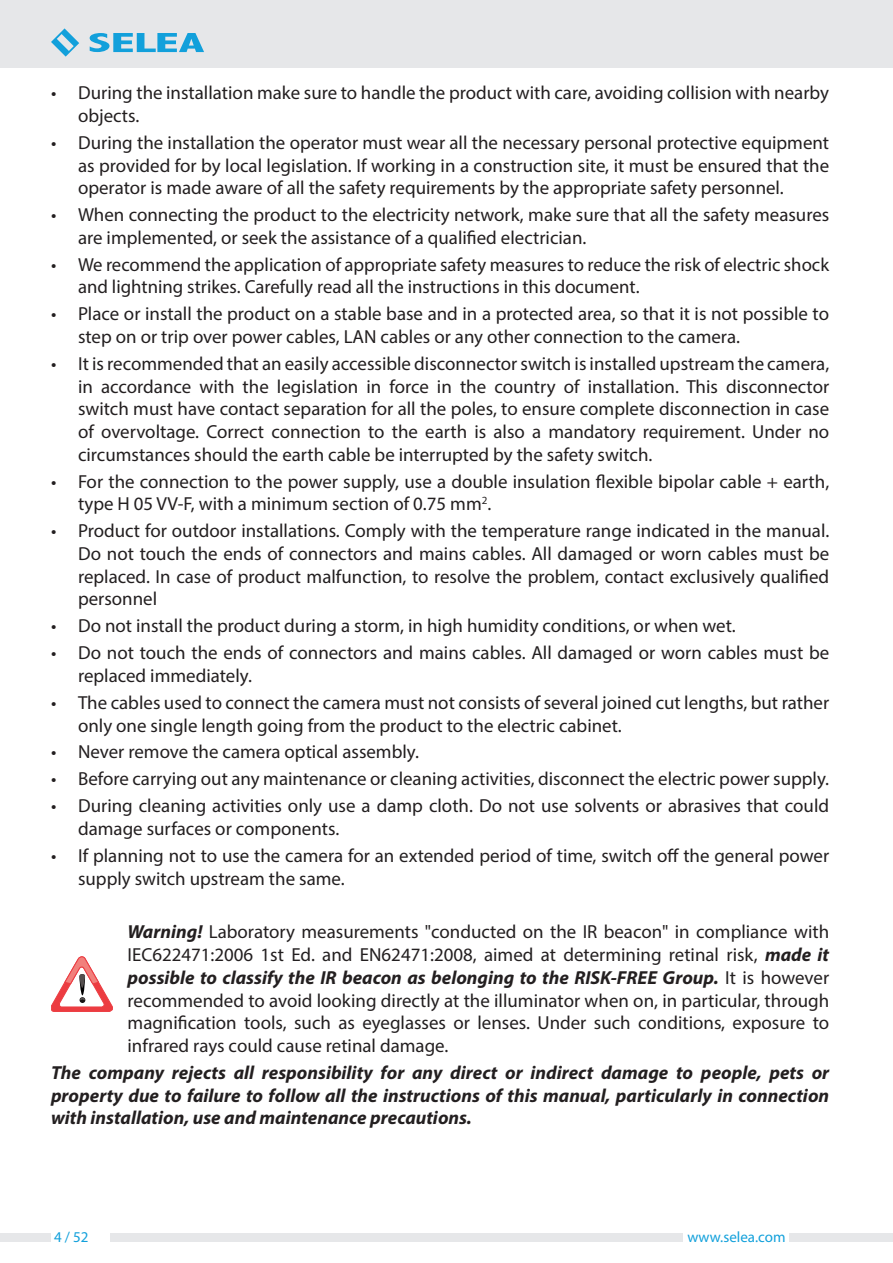
<style>
.page{position:relative;width:893px;height:1263px;background:#fff}
.page>*{position:absolute;margin:0;border:0;box-sizing:border-box;transform-origin:0 0}
.Avvertenze_di_sicurezza{font:18.9px/22.6px "Myriad Pro";color:#231f20}
.Avvertenze_di_sicurezza-2{font:italic 700 18.9px/22.6px "Myriad Pro";color:#231f20;text-align:justify}
.t1{font:15px "Myriad Pro";color:#12a0db}
.s1{font-weight:700;font-style:italic}
</style>
<div class="page">
<div style="left:0;top:0;width:893px;height:68px;background:#e6e7e9"></div>
<div style="left:0;top:1233px;width:51px;height:9px;background:#e6e7e9"></div>
<div style="left:789px;top:1233px;width:104px;height:9px;background:#e6e7e9"></div>
<div style="left:110px;top:1233px;width:573px;height:9px;background:#e6e7e9"></div>
<svg style="left:51px;top:28px;width:28px;height:29px"></svg>
<svg style="left:90px;top:33px;width:114px;height:19px"></svg>
<svg style="left:51px;top:957px;width:62px;height:54px"></svg>
<p class="Avvertenze_di_sicurezza" style="left:78px;top:81px;width:753px;text-indent:-27px">• During the installation make sure to handle the product with care, avoiding collision with nearby objects.</p>
<p class="Avvertenze_di_sicurezza" style="left:78px;top:131px;width:753px;text-align:justify;text-indent:-27px">• During the installation the operator must wear all the necessary personal protective equipment as provided for by local legislation. If working in a construction site, it must be ensured that the operator is made aware of all the safety requirements by the appropriate safety personnel.</p>
<p class="Avvertenze_di_sicurezza" style="left:78px;top:203px;width:753px;text-indent:-27px">• When connecting the product to the electricity network, make sure that all the safety measures are implemented, or seek the assistance of a qualified electrician.</p>
<p class="Avvertenze_di_sicurezza" style="left:78px;top:253px;width:753px;text-indent:-27px">• We recommend the application of appropriate safety measures to reduce the risk of electric shock and lightning strikes. Carefully read all the instructions in this document.</p>
<p class="Avvertenze_di_sicurezza" style="left:78px;top:302px;width:753px;text-indent:-27px">• Place or install the product on a stable base and in a protected area, so that it is not possible to step on or trip over power cables, LAN cables or any other connection to the camera.</p>
<p class="Avvertenze_di_sicurezza" style="left:78px;top:352px;width:753px;text-align:justify;text-indent:-27px">• It is recommended that an easily accessible disconnector switch is installed upstream the camera, in accordance with the legislation in force in the country of installation. This disconnector switch must have contact separation for all the poles, to ensure complete disconnection in case of overvoltage. Correct connection to the earth is also a mandatory requirement. Under no circumstances should the earth cable be interrupted by the safety switch.</p>
<p class="Avvertenze_di_sicurezza" style="left:78px;top:470px;width:753px;text-indent:-27px">• For the connection to the power supply, use a double insulation flexible bipolar cable + earth, type H 05 VV-F, with a minimum section of 0.75 mm<sup>2</sup>.</p>
<p class="Avvertenze_di_sicurezza" style="left:78px;top:519px;width:753px;text-align:justify;text-indent:-27px">• Product for outdoor installations. Comply with the temperature range indicated in the manual.<br>Do not touch the ends of connectors and mains cables. All damaged or worn cables must be replaced. In case of product malfunction, to resolve the problem, contact exclusively qualified personnel</p>
<p class="Avvertenze_di_sicurezza" style="left:51px;top:614px;width:686px">• Do not install the product during a storm, in high humidity conditions, or when wet.</p>
<p class="Avvertenze_di_sicurezza" style="left:78px;top:641px;width:753px;text-indent:-27px">• Do not touch the ends of connectors and mains cables. All damaged or worn cables must be replaced immediately.</p>
<p class="Avvertenze_di_sicurezza" style="left:78px;top:691px;width:753px;text-indent:-27px">• The cables used to connect the camera must not consists of several joined cut lengths, but rather only one single length going from the product to the electric cabinet.</p>
<p class="Avvertenze_di_sicurezza" style="left:51px;top:740px;width:369px">• Never remove the camera optical assembly.</p>
<p class="Avvertenze_di_sicurezza" style="left:51px;top:767px;width:780px">• Before carrying out any maintenance or cleaning activities, disconnect the electric power supply.</p>
<p class="Avvertenze_di_sicurezza" style="left:78px;top:794px;width:753px;text-indent:-27px">• During cleaning activities only use a damp cloth. Do not use solvents or abrasives that could damage surfaces or components.</p>
<p class="Avvertenze_di_sicurezza" style="left:78px;top:844px;width:753px;text-indent:-27px">• If planning not to use the camera for an extended period of time, switch off the general power supply switch upstream the same.</p>
<p class="Avvertenze_di_sicurezza" style="left:128px;top:920px;width:703px;text-align:justify"><span class="s1">Warning!</span> Laboratory measurements "conducted on the IR beacon" in compliance with IEC622471:2006 1st Ed. and EN62471:2008, aimed at determining retinal risk, <span class="s1">made it possible to classify the IR beacon as belonging to the RISK-FREE Group.</span> It is however recommended to avoid looking directly at the illuminator when on, in particular, through magnification tools, such as eyeglasses or lenses. Under such conditions, exposure to infrared rays could cause retinal damage.</p>
<p class="Avvertenze_di_sicurezza-2" style="left:51px;top:1060px;width:780px">The company rejects all responsibility for any direct or indirect damage to people, pets or property due to failure to follow all the instructions of this manual, particularly in connection with installation, use and maintenance precautions.</p>
<p class="t1" style="left:54px;top:1228px;width:36px">4 / 52</p>
<p class="t1" style="left:687px;top:1227px;width:100px">www.selea.com</p>
</div>
